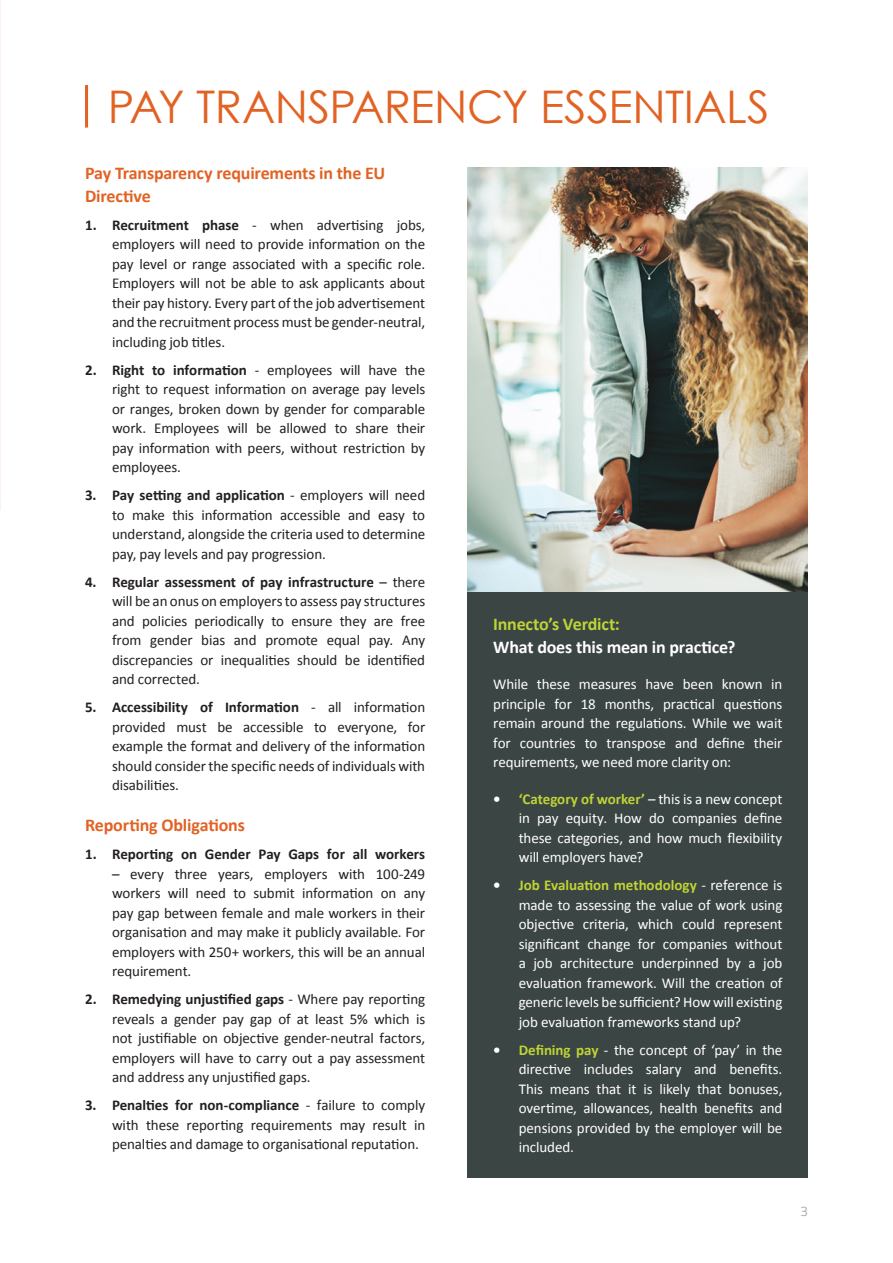
<style>
.page{position:relative;width:893px;height:1263px;background:#fff}
.page>*{position:absolute;margin:0;border:0;box-sizing:border-box;transform-origin:0 0}
.t1{font:45px "Century Gothic";letter-spacing:-.015em;color:#e26224}
.t2{font:700 18px/22.5px "Calibri";letter-spacing:-.01em;color:#e26224}
.t3{font:700 18px/22.5px "Calibri";letter-spacing:-.01em;color:#fff}
.t4{font:15px/19.5px "Calibri";letter-spacing:-.005em;color:#231f20;text-align:justify}
.t5{font:15px/19.5px "Calibri";letter-spacing:-.005em;color:#fff;text-align:justify}
.t6{font:700 15px "Calibri";letter-spacing:-.005em;color:#231f20}
.t7{font:300 13.5px "Pluto Sans Cond";color:#9d9fa2}
.s1{font-weight:700}
.s2{color:#bed435}
.s3{font-weight:700;color:#bed435}
</style>
<div class="page">
<img style="left:0;top:0;width:1px;height:510px">
<hr style="left:85px;top:85px;width:3px;height:43px;background:#e26224">
<div style="left:468px;top:591px;width:340px;height:587px;background:#3b4543"></div>
<img style="left:468px;top:167px;width:340px;height:424px">
<p class="t1" style="left:108px;top:75px;width:663px">PAY TRANSPARENCY ESSENTIALS</p>
<p class="t2" style="left:85px;top:161px;width:302px">Pay Transparency requirements in the EU<br>Directive</p>
<p class="t4" style="left:112px;top:215px;width:315px;text-indent:-27px"><span class="s1">1. Recruitment phase</span> - when advertising jobs, employers will need to provide information on the pay level or range associated with a specific role.<br>Employers will not be able to ask applicants about their pay history. Every part of the job advertisement and the recruitment process must be gender-neutral, including job titles.</p>
<p class="t4" style="left:112px;top:360px;width:315px;text-indent:-27px"><span class="s1">2. Right to information</span> - employees will have the right to request information on average pay levels or ranges, broken down by gender for comparable work. Employees will be allowed to share their pay information with peers, without restriction by employees.</p>
<p class="t4" style="left:112px;top:485px;width:315px;text-indent:-27px"><span class="s1">3. Pay setting and application</span> - employers will need to make this information accessible and easy to understand, alongside the criteria used to determine pay, pay levels and pay progression.</p>
<p class="t4" style="left:112px;top:572px;width:315px;text-indent:-27px"><span class="s1">4. Regular assessment of pay infrastructure</span> – there will be an onus on employers to assess pay structures and policies periodically to ensure they are free from gender bias and promote equal pay. Any discrepancies or inequalities should be identified and corrected.</p>
<p class="t4" style="left:112px;top:697px;width:315px;text-indent:-27px"><span class="s1">5. Accessibility of Information</span> - all information provided must be accessible to everyone, for example the format and delivery of the information should consider the specific needs of individuals with disabilities.</p>
<p class="t2" style="left:85px;top:813px;width:161px">Reporting Obligations</p>
<p class="t6" style="left:85px;top:843px;width:342px">1. Reporting on Gender Pay Gaps for all workers</p>
<p class="t4" style="left:112px;top:863px;width:315px">– every three years, employers with 100-249 workers will need to submit information on any pay gap between female and male workers in their organisation and may make it publicly available. For employers with 250+ workers, this will be an annual requirement.</p>
<p class="t4" style="left:112px;top:989px;width:315px;text-indent:-27px"><span class="s1">2. Remedying unjustified gaps</span> - Where pay reporting reveals a gender pay gap of at least 5% which is not justifiable on objective gender-neutral factors, employers will have to carry out a pay assessment and address any unjustified gaps.</p>
<p class="t4" style="left:112px;top:1095px;width:315px;text-indent:-27px"><span class="s1">3. Penalties for non-compliance</span> - failure to comply with these reporting requirements may result in penalties and damage to organisational reputation.</p>
<p class="t3" style="left:493px;top:612px;width:244px"><span class="s2">Innecto’s Verdict:<br></span>What does this mean in practice?</p>
<p class="t5" style="left:493px;top:674px;width:291px">While these measures have been known in principle for 18 months, practical questions remain around the regulations. While we wait for countries to transpose and define their requirements, we need more clarity on:</p>
<p class="t5" style="left:519px;top:789px;width:265px;text-indent:-26px"><span class="s1">•</span> <span class="s3">‘Category of worker’</span> – this is a new concept in pay equity. How do companies define these categories, and how much flexibility will employers have?</p>
<p class="t5" style="left:519px;top:875px;width:265px;text-indent:-26px"><span class="s1">•</span> <span class="s3">Job Evaluation methodology</span> - reference is made to assessing the value of work using objective criteria, which could represent significant change for companies without a job architecture underpinned by a job evaluation framework. Will the creation of generic levels be sufficient? How will existing job evaluation frameworks stand up?</p>
<p class="t5" style="left:519px;top:1040px;width:265px;text-indent:-26px"><span class="s1">•</span> <span class="s3">Defining pay</span> - the concept of ‘pay’ in the directive includes salary and benefits.<br>This means that it is likely that bonuses, overtime, allowances, health benefits and pensions provided by the employer will be included.</p>
<p class="t7" style="left:800px;top:1204px;width:9px">3</p>
</div>
